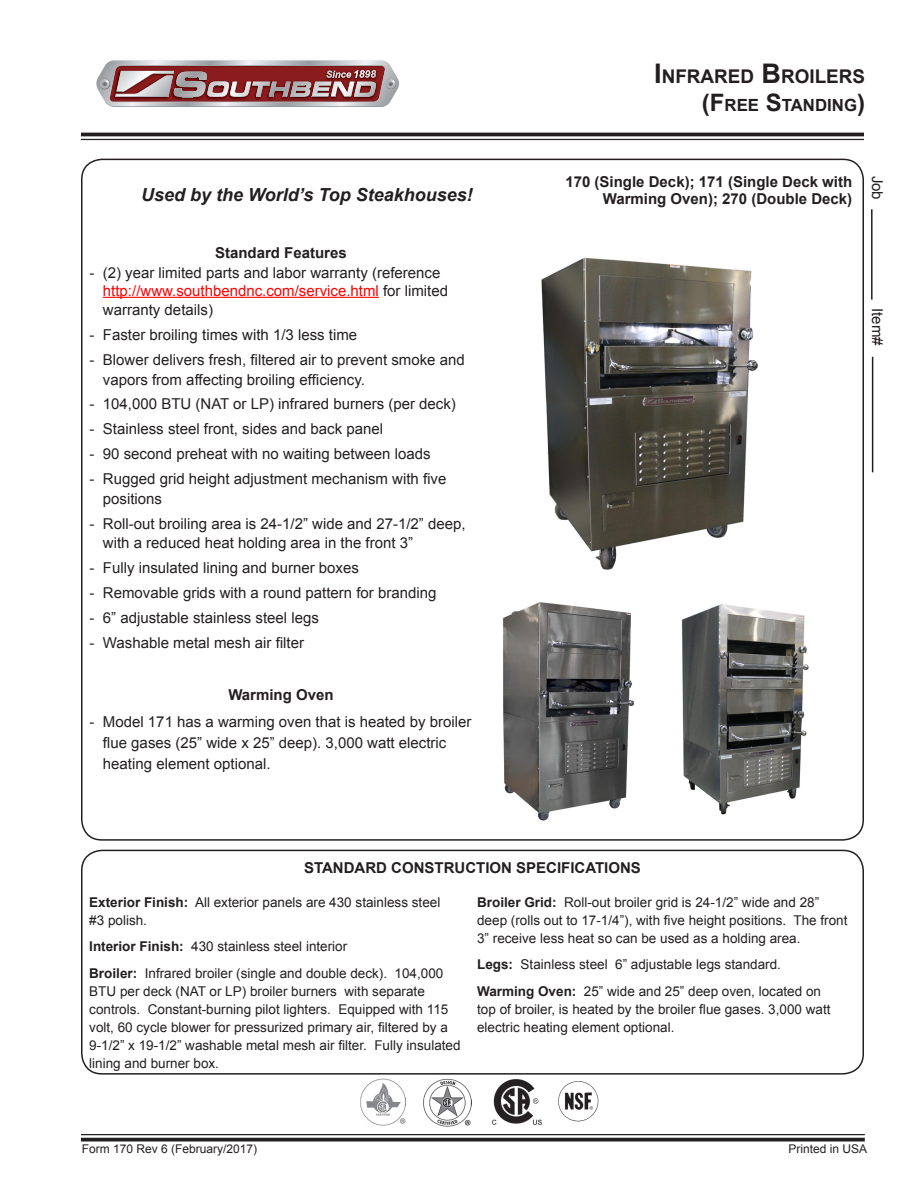
<style>
.page{position:relative;width:918px;height:1188px;background:#fff}
.page>*{position:absolute;margin:0;border:0;box-sizing:border-box;transform-origin:0 0}
.heading_3{font:700 18.9px "Arial";color:#231f20}
.t1{font:italic 700 18px "Arial";color:#231f20}
.t2{font:700 16.8px "Arial";color:#231f20}
.t3{font:15px/19.5px "Arial";color:#231f20}
.t4{font:700 15px/16.5px "Arial";color:#231f20;text-align:right}
.t5{font:13.5px/18px "Arial";color:#231f20}
.t6{font:12px "Arial";color:#231f20}
.s1{color:#f00}
.s2{font-size:27px}
.s3{font-size:24px}
.s4{font-weight:700}
</style>
<div class="page">
<hr style="left:871px;top:209px;width:2px;height:91px;background:#231f20">
<hr style="left:872px;top:357px;width:1px;height:115px;background:#231f20">
<hr style="left:81px;top:1134px;width:784px;height:1px;background:#231f20">
<svg style="left:81px;top:1138px;width:784px;height:4px;fill:#231f20"></svg>
<hr style="left:81px;top:133px;width:783px;height:3px;background:#231f20">
<hr style="left:81px;top:139px;width:783px;height:1px;background:#231f20">
<img style="left:424px;top:1078px;width:47px;height:48px">
<img style="left:360px;top:1079px;width:46px;height:47px">
<img style="left:558px;top:1081px;width:41px;height:41px">
<img style="left:491px;top:1079px;width:51px;height:46px">
<img style="left:111px;top:60px;width:273px;height:1px">
<svg style="left:96px;top:61px;width:303px;height:46px"></svg>
<hr style="left:103px;top:297px;width:276px;height:1px;background:#f00">
<div style="left:81px;top:850px;width:783px;height:225px;border:2px solid #231f20;border-radius:20px"></div>
<img style="left:503px;top:602px;width:131px;height:219px">
<img style="left:681px;top:604px;width:128px;height:211px">
<img style="left:541px;top:257px;width:217px;height:313px">
<p class="t1" style="left:141px;top:182px;width:333px">Used by the World’s Top Steakhouses!</p>
<p class="t4" style="left:215px;top:245px;width:133px">Standard Features</p>
<p class="t3" style="left:103px;top:264px;width:347px;line-height:18px;text-indent:-14px">- (2) year limited parts and labor warranty (reference <span class="s1">http://www.southbendnc.com/service.html</span> for limited</p>
<p class="t3" style="left:103px;top:300px;width:112px">warranty details)</p>
<p class="t3" style="left:89px;top:325px;width:269px">- Faster broiling times with 1/3 less time</p>
<p class="t3" style="left:103px;top:350px;width:363px;text-indent:-14px">- Blower delivers fresh, filtered air to prevent smoke and vapors from affecting broiling efficiency.</p>
<p class="t3" style="left:89px;top:395px;width:368px">- 104,000 BTU (NAT or LP) infrared burners (per deck)</p>
<p class="t3" style="left:89px;top:419px;width:295px">- Stainless steel front, sides and back panel</p>
<p class="t3" style="left:89px;top:444px;width:343px">- 90 second preheat with no waiting between loads</p>
<p class="t3" style="left:103px;top:469px;width:345px;text-indent:-14px">- Rugged grid height adjustment mechanism with five positions</p>
<p class="t3" style="left:103px;top:514px;width:364px;text-indent:-14px">- Roll-out broiling area is 24-1/2” wide and 27-1/2” deep, with a reduced heat holding area in the front 3”</p>
<p class="t3" style="left:89px;top:558px;width:271px">- Fully insulated lining and burner boxes</p>
<p class="t3" style="left:89px;top:583px;width:348px">- Removable grids with a round pattern for branding</p>
<p class="t3" style="left:89px;top:608px;width:231px">- 6” adjustable stainless steel legs</p>
<p class="t3" style="left:89px;top:633px;width:216px">- Washable metal mesh air filter</p>
<p class="t4" style="left:228px;top:687px;width:107px">Warming Oven</p>
<p class="t3" style="left:103px;top:711px;width:370px;line-height:21px;text-indent:-14px">- Model 171 has a warming oven that is heated by broiler flue gases (25” wide x 25” deep). 3,000 watt electric heating element optional.</p>
<p class="heading_3" style="left:654px;top:63px;width:212px"><span class="s2">I</span>NFRARED <span class="s2">B</span>ROILERS</p>
<p class="t2" style="left:702px;top:94px;width:165px"><span class="s3">(F</span>REE <span class="s3">S</span>TANDING<span class="s3">)</span></p>
<p class="t4" style="left:565px;top:174px;width:288px">170 (Single Deck); 171 (Single Deck with<br>Warming Oven); 270 (Double Deck)</p>
<p class="t3" style="left:887px;top:176px;width:26px;rotate:90deg">Job</p>
<p class="t3" style="left:887px;top:308px;width:39px;rotate:90deg">Item#</p>
<p class="t4" style="left:304px;top:860px;width:338px">STANDARD CONSTRUCTION SPECIFICATIONS</p>
<p class="t5" style="left:89px;top:893px;width:353px"><span class="s4">Exterior Finish:</span> All exterior panels are 430 stainless steel #3 polish.</p>
<p class="t5" style="left:89px;top:938px;width:260px"><span class="s4">Interior Finish:</span> 430 stainless steel interior</p>
<p class="t5" style="left:89px;top:964px;width:373px"><span class="s4">Broiler:</span> Infrared broiler (single and double deck). 104,000<br>BTU per deck (NAT or LP) broiler burners with separate controls. Constant-burning pilot lighters. Equipped with 115 volt, 60 cycle blower for pressurized primary air, filtered by a 9-1/2” x 19-1/2” washable metal mesh air filter. Fully insulated lining and burner box.</p>
<p class="t5" style="left:477px;top:893px;width:372px"><span class="s4">Broiler Grid:</span> Roll-out broiler grid is 24-1/2” wide and 28” deep (rolls out to 17-1/4”), with five height positions. The front<br>3” receive less heat so can be used as a holding area.</p>
<p class="t5" style="left:477px;top:956px;width:305px"><span class="s4">Legs:</span> Stainless steel 6” adjustable legs standard.</p>
<p class="t5" style="left:477px;top:982px;width:355px"><span class="s4">Warming Oven:</span> 25” wide and 25” deep oven, located on top of broiler, is heated by the broiler flue gases. 3,000 watt electric heating element optional.</p>
<p class="t6" style="left:82px;top:1141px;width:177px">Form 170 Rev 6 (February/2017)</p>
<p class="t6" style="left:789px;top:1141px;width:80px">Printed in USA</p>
</div>
